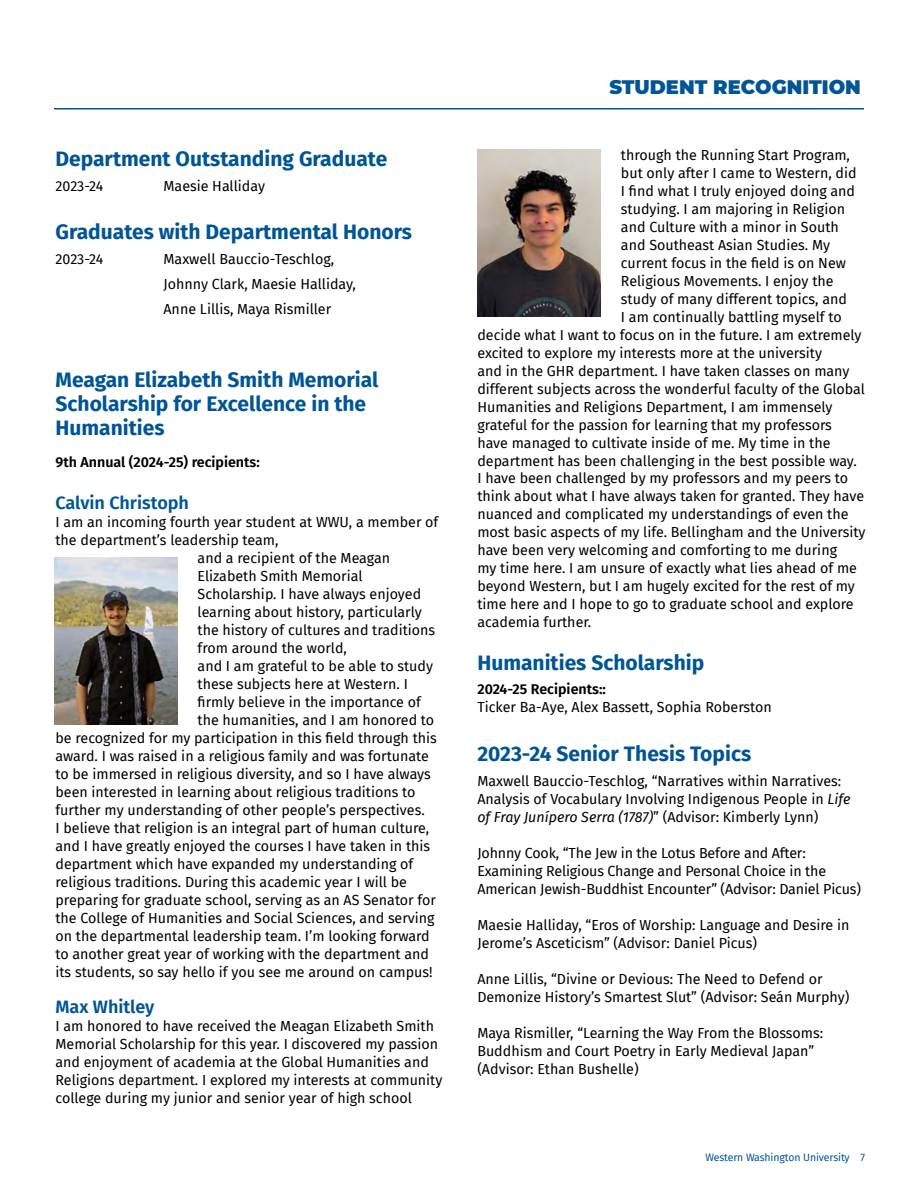
<style>
.page{position:relative;width:918px;height:1188px;background:#fff}
.page>*{position:absolute;margin:0;border:0;box-sizing:border-box;transform-origin:0 0}
.t1{font:700 21px/24px "Fira Sans";color:#005596}
.t2{font:900 19.5px "Montserrat";color:#005596}
.t3{font:600 18px "Fira Sans";color:#005596}
.t4{font:14.25px/18px "Fira Sans";color:#000}
.t5{font:600 14.25px "Fira Sans";color:#000}
.t6{font:10.5px "Fira Sans";letter-spacing:-.01em;color:#005596}
.s1{font-style:italic}
</style>
<div class="page">
<hr style="left:54px;top:108px;width:810px;height:2px;background:#005596">
<img style="left:54px;top:558px;width:123px;height:167px">
<img style="left:477px;top:149px;width:124px;height:167px">
<h1 class="t1" style="left:56px;top:145px;width:333px">Department Outstanding Graduate</h1>
<p class="t4" style="left:56px;top:176px;width:50px">2023-24</p>
<p class="t4" style="left:164px;top:176px;width:103px">Maesie Halliday</p>
<h1 class="t1" style="left:56px;top:219px;width:358px">Graduates with Departmental Honors</h1>
<p class="t4" style="left:56px;top:250px;width:50px">2023-24</p>
<p class="t4" style="left:164px;top:246px;width:194px;line-height:24.8px">Maxwell Bauccio-Teschlog,<br>Johnny Clark, Maesie Halliday,<br>Anne Lillis, Maya Rismiller</p>
<h1 class="t1" style="left:56px;top:366px;width:324px">Meagan Elizabeth Smith Memorial<br>Scholarship for Excellence in the<br>Humanities</h1>
<p class="t5" style="left:56px;top:450px;width:206px">9th Annual (2024-25) recipients:</p>
<p class="t3" style="left:56px;top:488px;width:135px">Calvin Christoph</p>
<p class="t4" style="left:56px;top:513px;width:384px">I am an incoming fourth year student at WWU, a member of</p>
<p class="t4" style="left:56px;top:531px;width:225px">the department’s leadership team,</p>
<p class="t4" style="left:198px;top:549px;width:194px">and a recipient of the Meagan</p>
<p class="t4" style="left:198px;top:567px;width:166px">Elizabeth Smith Memorial</p>
<p class="t4" style="left:198px;top:585px;width:225px">Scholarship. I have always enjoyed</p>
<p class="t4" style="left:198px;top:603px;width:226px">learning about history, particularly</p>
<p class="t4" style="left:198px;top:621px;width:239px">the history of cultures and traditions</p>
<p class="t4" style="left:198px;top:639px;width:151px">from around the world,</p>
<p class="t4" style="left:198px;top:657px;width:237px">and I am grateful to be able to study</p>
<p class="t4" style="left:198px;top:675px;width:212px">these subjects here at Western. I</p>
<p class="t4" style="left:198px;top:693px;width:225px">firmly believe in the importance of</p>
<p class="t4" style="left:198px;top:711px;width:238px">the humanities, and I am honored to</p>
<p class="t4" style="left:56px;top:729px;width:383px">be recognized for my participation in this field through this</p>
<p class="t4" style="left:56px;top:747px;width:375px">award. I was raised in a religious family and was fortunate</p>
<p class="t4" style="left:56px;top:765px;width:377px">to be immersed in religious diversity, and so I have always</p>
<p class="t4" style="left:56px;top:783px;width:361px">been interested in learning about religious traditions to</p>
<p class="t4" style="left:56px;top:801px;width:371px">further my understanding of other people’s perspectives.</p>
<p class="t4" style="left:56px;top:819px;width:375px">I believe that religion is an integral part of human culture,</p>
<p class="t4" style="left:56px;top:837px;width:376px">and I have greatly enjoyed the courses I have taken in this</p>
<p class="t4" style="left:56px;top:855px;width:359px">department which have expanded my understanding of</p>
<p class="t4" style="left:56px;top:873px;width:353px">religious traditions. During this academic year I will be</p>
<p class="t4" style="left:56px;top:891px;width:382px">preparing for graduate school, serving as an AS Senator for</p>
<p class="t4" style="left:56px;top:909px;width:381px">the College of Humanities and Social Sciences, and serving</p>
<p class="t4" style="left:56px;top:927px;width:376px">on the departmental leadership team. I’m looking forward</p>
<p class="t4" style="left:56px;top:945px;width:375px">to another great year of working with the department and</p>
<p class="t4" style="left:56px;top:963px;width:379px">its students, so say hello if you see me around on campus!</p>
<p class="t3" style="left:56px;top:992px;width:101px">Max Whitley</p>
<p class="t4" style="left:56px;top:1017px;width:388px">I am honored to have received the Meagan Elizabeth Smith Memorial Scholarship for this year. I discovered my passion and enjoyment of academia at the Global Humanities and Religions department. I explored my interests at community college during my junior and senior year of high school</p>
<h2 class="t2" style="left:609px;top:72px;width:253px">STUDENT RECOGNITION</h2>
<p class="t4" style="left:621px;top:145px;width:231px">through the Running Start Program,</p>
<p class="t4" style="left:621px;top:163px;width:237px">but only after I came to Western, did</p>
<p class="t4" style="left:621px;top:181px;width:236px">I find what I truly enjoyed doing and</p>
<p class="t4" style="left:621px;top:199px;width:226px">studying. I am majoring in Religion</p>
<p class="t4" style="left:621px;top:217px;width:219px">and Culture with a minor in South</p>
<p class="t4" style="left:621px;top:235px;width:211px">and Southeast Asian Studies. My</p>
<p class="t4" style="left:621px;top:253px;width:227px">current focus in the field is on New</p>
<p class="t4" style="left:621px;top:271px;width:214px">Religious Movements. I enjoy the</p>
<p class="t4" style="left:621px;top:289px;width:228px">study of many different topics, and</p>
<p class="t4" style="left:621px;top:307px;width:222px">I am continually battling myself to</p>
<p class="t4" style="left:477px;top:325px;width:386px">decide what I want to focus on in the future. I am extremely</p>
<p class="t4" style="left:477px;top:343px;width:346px">excited to explore my interests more at the university</p>
<p class="t4" style="left:477px;top:361px;width:374px">and in the GHR department. I have taken classes on many</p>
<p class="t4" style="left:477px;top:379px;width:389px">different subjects across the wonderful faculty of the Global</p>
<p class="t4" style="left:477px;top:397px;width:357px">Humanities and Religions Department, I am immensely</p>
<p class="t4" style="left:477px;top:415px;width:356px">grateful for the passion for learning that my professors</p>
<p class="t4" style="left:477px;top:433px;width:355px">have managed to cultivate inside of me. My time in the</p>
<p class="t4" style="left:477px;top:451px;width:381px">department has been challenging in the best possible way.</p>
<p class="t4" style="left:477px;top:469px;width:372px">I have been challenged by my professors and my peers to</p>
<p class="t4" style="left:477px;top:487px;width:388px">think about what I have always taken for granted. They have</p>
<p class="t4" style="left:477px;top:505px;width:373px">nuanced and complicated my understandings of even the</p>
<p class="t4" style="left:477px;top:523px;width:390px">most basic aspects of my life. Bellingham and the University</p>
<p class="t4" style="left:477px;top:541px;width:361px">have been very welcoming and comforting to me during</p>
<p class="t4" style="left:477px;top:559px;width:381px">my time here. I am unsure of exactly what lies ahead of me</p>
<p class="t4" style="left:477px;top:577px;width:379px">beyond Western, but I am hugely excited for the rest of my</p>
<p class="t4" style="left:477px;top:595px;width:378px">time here and I hope to go to graduate school and explore</p>
<p class="t4" style="left:477px;top:613px;width:115px">academia further.</p>
<h1 class="t1" style="left:477px;top:649px;width:229px">Humanities Scholarship</h1>
<p class="t5" style="left:477px;top:678px;width:130px">2024-25 Recipients::</p>
<p class="t4" style="left:477px;top:698px;width:296px">Ticker Ba-Aye, Alex Bassett, Sophia Roberston</p>
<h1 class="t1" style="left:477px;top:740px;width:275px">2023-24 Senior Thesis Topics</h1>
<p class="t4" style="left:477px;top:771px;width:375px">Maxwell Bauccio-Teschlog, “Narratives within Narratives:<br>Analysis of Vocabulary Involving Indigenous People in <span class="s1">Life of Fray Junípero Serra (1787)</span>” (Advisor: Kimberly Lynn)</p>
<p class="t4" style="left:477px;top:843px;width:385px">Johnny Cook, “The Jew in the Lotus Before and After:<br>Examining Religious Change and Personal Choice in the<br>American Jewish-Buddhist Encounter” (Advisor: Daniel Picus)</p>
<p class="t4" style="left:477px;top:915px;width:374px">Maesie Halliday, “Eros of Worship: Language and Desire in<br>Jerome’s Asceticism” (Advisor: Daniel Picus)</p>
<p class="t4" style="left:477px;top:969px;width:374px">Anne Lillis, “Divine or Devious: The Need to Defend or<br>Demonize History’s Smartest Slut” (Advisor: Seán Murphy)</p>
<p class="t4" style="left:477px;top:1023px;width:347px">Maya Rismiller, “Learning the Way From the Blossoms:<br>Buddhism and Court Poetry in Early Medieval Japan” (Advisor: Ethan Bushelle)</p>
<p class="t6" style="left:705px;top:1149px;width:161px">Western Washington University 7</p>
</div>
